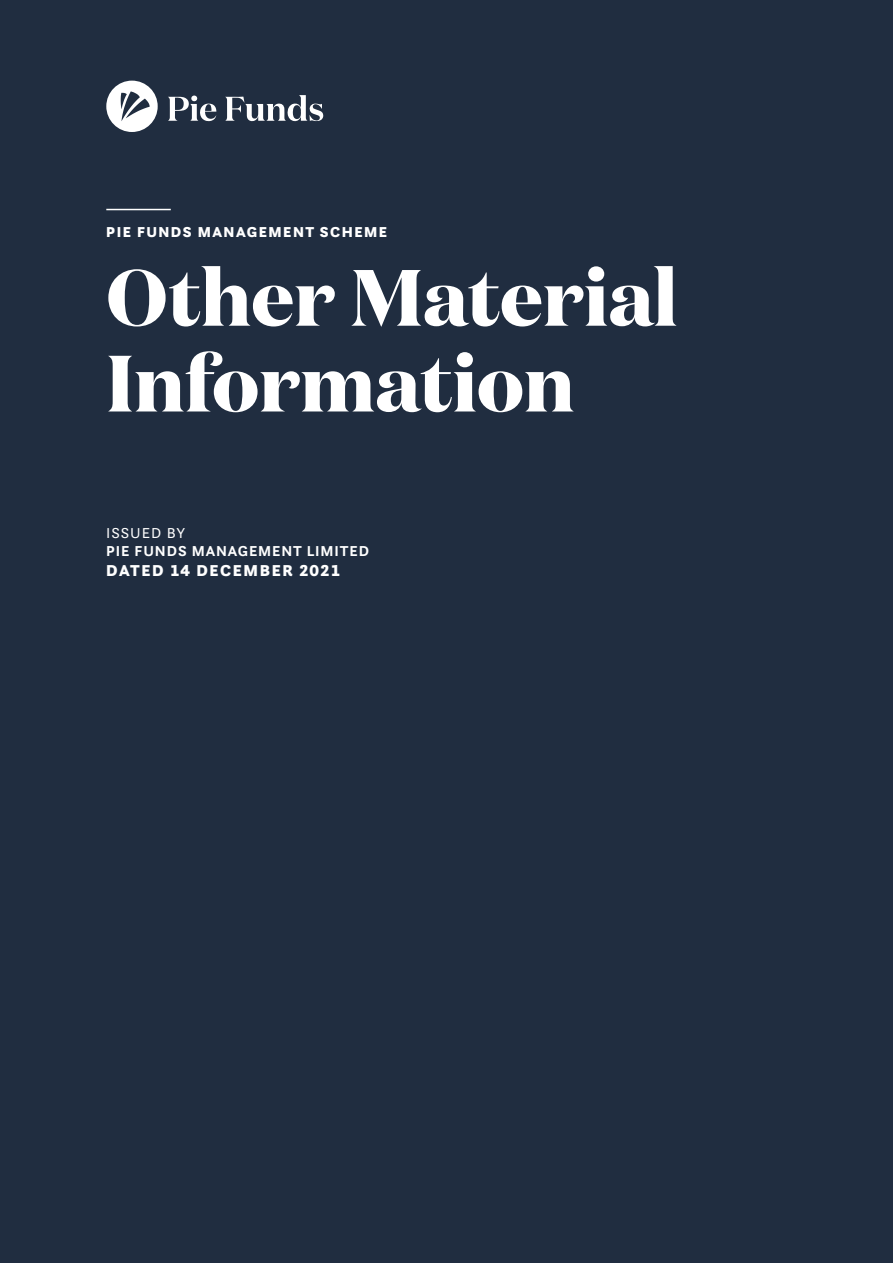
<style>
.page{position:relative;width:893px;height:1263px;background:#202d40}
.page>*{position:absolute;margin:0;border:0;box-sizing:border-box;transform-origin:0 0}
.t1{font:700 79.5px/85.8px "Domaine Display";color:#fff}
.t2{font:900 16.5px "Questa Sans";letter-spacing:.1em;color:#fff}
.t3{font:700 15px "Questa Sans";letter-spacing:.06em;color:#fff}
.t4{font:900 15px "Questa Sans";letter-spacing:.1em;color:#fff}
.t5{font:15px "Questa Sans";letter-spacing:.06em;color:#fff}
</style>
<div class="page">
<hr style="left:106px;top:209px;width:65px;height:1px;background:#fff">
<svg style="left:106px;top:81px;width:52px;height:51px"></svg>
<svg style="left:225px;top:95px;width:98px;height:27px"></svg>
<svg style="left:168px;top:96px;width:48px;height:25px"></svg>
<p class="t4" style="left:106px;top:222px;width:282px">PIE FUNDS MANAGEMENT SCHEME</p>
<h1 class="t1" style="left:106px;top:254px;width:573px">Other Material<br>Information</h1>
<p class="t5" style="left:106px;top:524px;width:80px">ISSUED BY</p>
<p class="t3" style="left:106px;top:542px;width:264px">PIE FUNDS MANAGEMENT LIMITED</p>
<p class="t2" style="left:106px;top:560px;width:235px">DATED 14 DECEMBER 2021</p>
</div>
